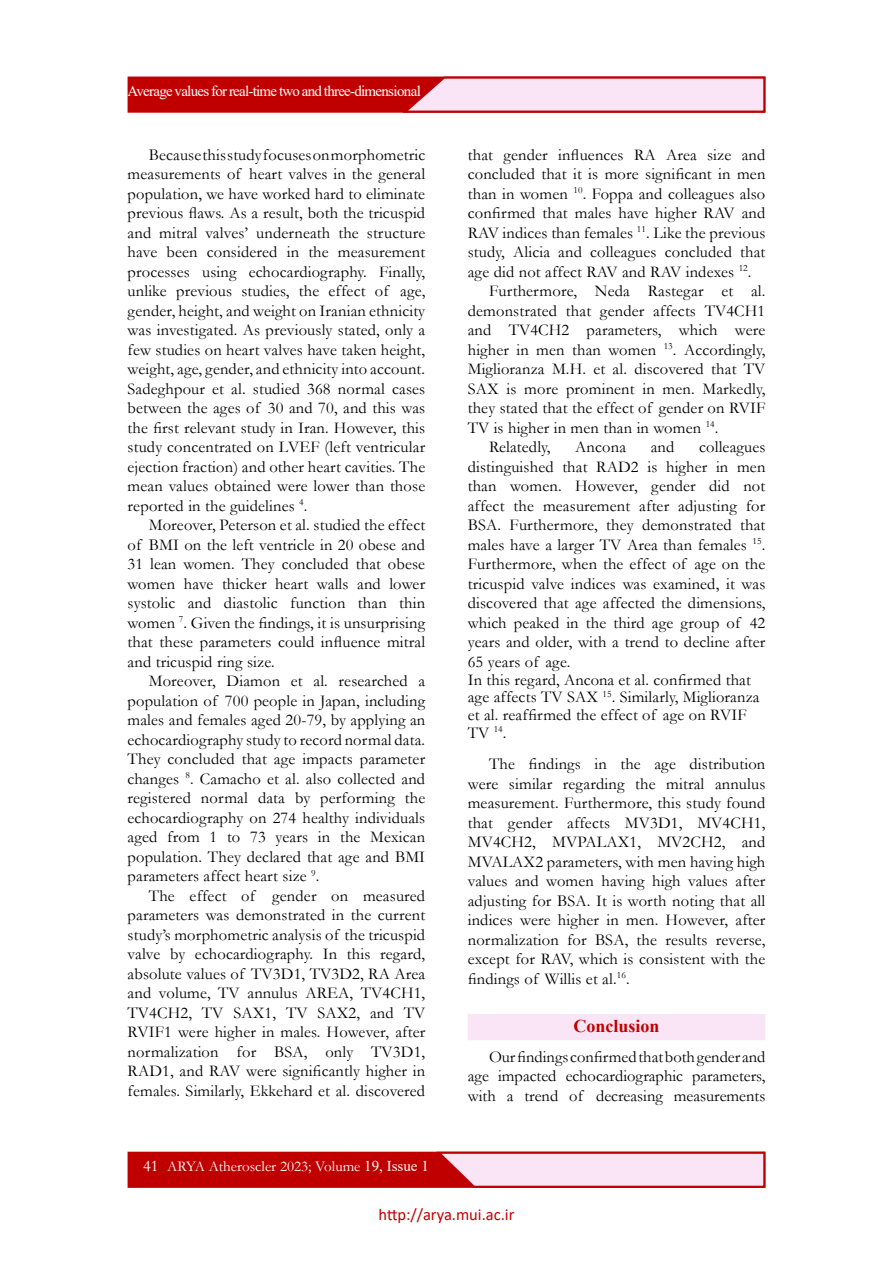
<style>
.page{position:relative;width:893px;height:1263px;background:#fff}
.page>*{position:absolute;margin:0;border:0;box-sizing:border-box;transform-origin:0 0}
.t1{font:700 18px "Times New Roman";color:#c00000}
.t2{font:16.5px/19.5px "Garamond";letter-spacing:.01em;color:#000;text-align:justify}
.t3{font:16.5px "Calibri";color:#c00000}
.t4{font:16.5px "Garamond";color:#fff}
.t5{font:15px "Times New Roman";letter-spacing:-.05em;color:#fff}
.t6{font:15px "Garamond";color:#fff}
.s1{font-family:"Times New Roman"}
</style>
<div class="page">
<div style="left:128px;top:1152px;width:637px;height:36px;background:#c00000;border:1px solid #c00000"></div>
<div style="left:128px;top:77px;width:637px;height:36px;background:#c00000;border:1px solid #c00000"></div>
<svg style="left:434px;top:1151px;width:332px;height:37px;background:#eeb9c7"></svg>
<svg style="left:400px;top:76px;width:366px;height:37px;background:#edb8c5"></svg>
<div style="left:468px;top:1015px;width:297px;height:24px;background:#f9e5f6"></div>
<div style="left:468px;top:1014px;width:297px;height:26px;border:2px solid #f9e5f6"></div>
<p class="t5" style="left:128px;top:80px;width:295px">Average values for real-time two and three-dimensional</p>
<p class="t2" style="left:128px;top:144px;width:299px;text-indent:21px">Because this study focuses on morphometric measurements of heart valves in the general population, we have worked hard to eliminate previous flaws. As a result, both the tricuspid and mitral valves’ underneath the structure have been considered in the measurement processes using echocardiography. Finally, unlike previous studies, the effect of age, gender, height, and weight on Iranian ethnicity was investigated. As previously stated, only a few studies on heart valves have taken height, weight, age, gender, and ethnicity into account.<br>Sadeghpour et al. studied 368 normal cases between the ages of 30 and 70, and this was the first relevant study in Iran. However, this study concentrated on LVEF (left ventricular ejection fraction) and other heart cavities. The mean values obtained were lower than those reported in the guidelines <sup>4</sup>.</p>
<p class="t2" style="left:128px;top:515px;width:299px;text-indent:21px">Moreover, Peterson et al. studied the effect of BMI on the left ventricle in 20 obese and 31 lean women. They concluded that obese women have thicker heart walls and lower systolic and diastolic function than thin women <sup>7</sup>. Given the findings, it is unsurprising that these parameters could influence mitral and tricuspid ring size.</p>
<p class="t2" style="left:128px;top:671px;width:299px;text-indent:21px">Moreover, Diamon et al. researched a population of 700 people in Japan, including males and females aged 20-79, by applying an echocardiography study to record normal data.<br>They concluded that age impacts parameter changes <sup>8</sup>. Camacho et al. also collected and registered normal data by performing the echocardiography on 274 healthy individuals aged from 1 to 73 years in the Mexican population. They declared that age and BMI parameters affect heart size <sup>9</sup>.</p>
<p class="t2" style="left:128px;top:885px;width:299px;text-indent:21px">The effect of gender on measured parameters was demonstrated in the current study’s morphometric analysis of the tricuspid valve by echocardiography. In this regard, absolute values of TV3D1, TV3D2, RA Area and volume, TV annulus AREA, TV4CH1, TV4CH2, TV SAX1, TV SAX2, and TV RVIF1 were higher in males. However, after normalization for BSA, only TV3D1, RAD1, and RAV were significantly higher in females. Similarly, Ekkehard et al. discovered</p>
<p class="t2" style="left:468px;top:144px;width:299px">that gender influences RA Area size and</p>
<p class="t2" style="left:468px;top:164px;width:299px">concluded that it is more significant in men</p>
<p class="t2" style="left:468px;top:183px;width:299px">than in women <sup>10</sup>. Foppa and colleagues also</p>
<p class="t2" style="left:468px;top:203px;width:299px">confirmed that males have higher RAV and</p>
<p class="t2" style="left:468px;top:222px;width:299px">RAV indices than females <sup>11</sup>. Like the previous</p>
<p class="t2" style="left:468px;top:242px;width:299px">study, Alicia and colleagues concluded that</p>
<p class="t2" style="left:468px;top:261px;width:285px">age did not affect RAV and RAV indexes <sup>12</sup>.</p>
<p class="t2" style="left:489px;top:281px;width:278px">Furthermore, Neda Rastegar et al.</p>
<p class="t2" style="left:468px;top:300px;width:299px">demonstrated that gender affects TV4CH1</p>
<p class="t2" style="left:468px;top:320px;width:299px">and TV4CH2 parameters, which were</p>
<p class="t2" style="left:468px;top:339px;width:299px">higher in men than women <sup>13</sup>. Accordingly,</p>
<p class="t2" style="left:468px;top:359px;width:299px">Miglioranza M.H. et al. discovered that TV</p>
<p class="t2" style="left:468px;top:378px;width:299px">SAX is more prominent in men. Markedly,</p>
<p class="t2" style="left:468px;top:398px;width:299px">they stated that the effect of gender on RVIF</p>
<p class="t2" style="left:468px;top:417px;width:252px">TV is higher in men than in women <sup>14</sup>.</p>
<p class="t2" style="left:489px;top:437px;width:63px">Relatedly,</p>
<p class="t2" style="left:575px;top:437px;width:52px">Ancona</p>
<p class="t2" style="left:651px;top:437px;width:25px">and</p>
<p class="t2" style="left:468px;top:437px;width:299px;text-indent:231px">colleagues distinguished that RAD2 is higher in men than women. However, gender did not affect the measurement after adjusting for BSA. Furthermore, they demonstrated that males have a larger TV Area than females <sup>15</sup>.<br>Furthermore, when the effect of age on the tricuspid valve indices was examined, it was discovered that age affected the dimensions, which peaked in the third age group of 42 years and older, with a trend to decline after 65 years of age.</p>
<p class="t2" style="left:468px;top:670px;width:293px;line-height:17.9px;text-align:left">In this regard, Ancona et al. confirmed that age affects TV SAX <sup>15</sup>. Similarly, Miglioranza et al. reaffirmed the effect of age on RVIF TV <sup>14</sup>.</p>
<p class="t2" style="left:468px;top:754px;width:299px;text-indent:21px">The findings in the age distribution were similar regarding the mitral annulus measurement. Furthermore, this study found that gender affects MV3D1, MV4CH1, MV4CH2, MVPALAX1, MV2CH2, and MVALAX2 parameters, with men having high values and women having high values after adjusting for BSA. It is worth noting that all indices were higher in men. However, after normalization for BSA, the results reverse, except for RAV, which is consistent with the findings of Willis et al.<sup>16</sup>.</p>
<p class="t1" style="left:574px;top:1013px;width:88px">Conclusion</p>
<p class="t2" style="left:468px;top:1046px;width:299px;text-indent:21px">Our findings confirmed that both gender and age impacted echocardiographic parameters, with a trend of decreasing measurements</p>
<p class="t4" style="left:143px;top:1155px;width:17px">41</p>
<p class="t6" style="left:167px;top:1156px;width:263px">ARYA Atheroscler 2023; Volume <span class="s1">19, Issue 1</span></p>
<p class="t3" style="left:378px;top:1202px;width:137px">http://arya.mui.ac.ir</p>
</div>
